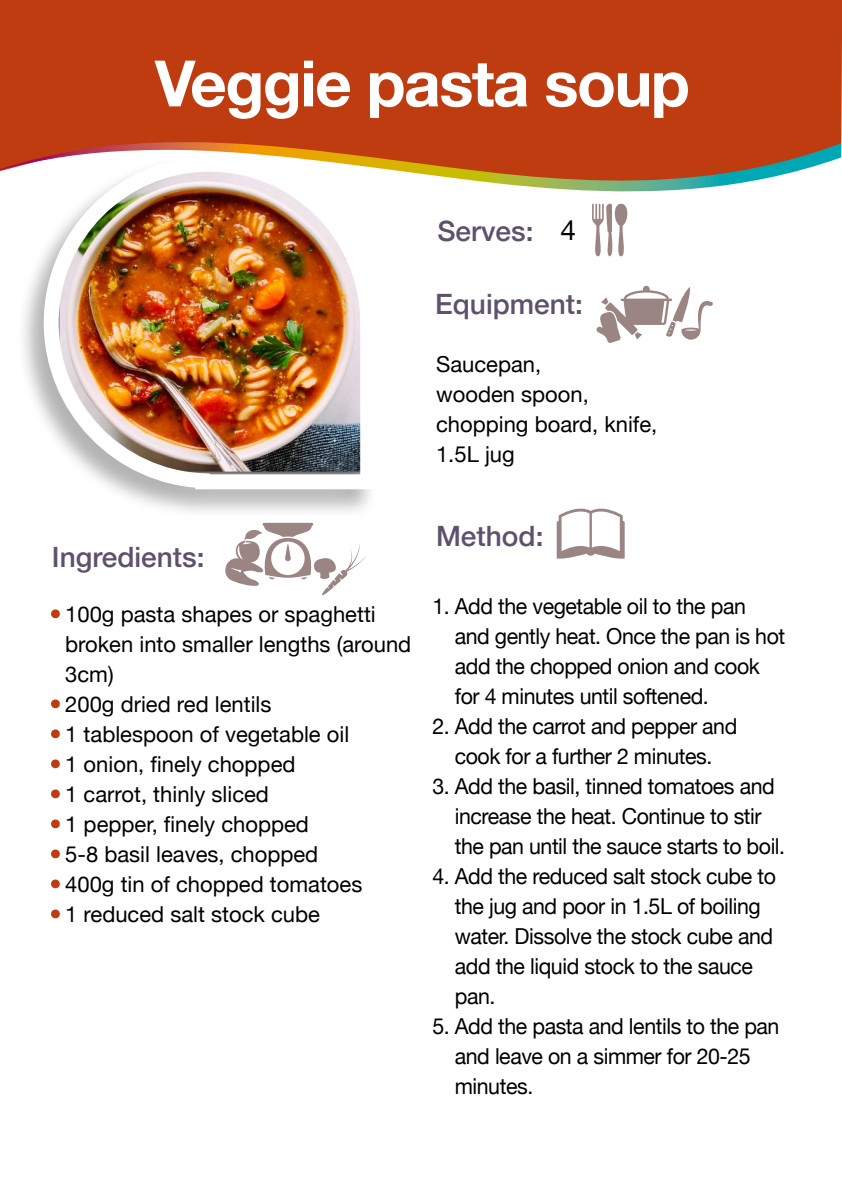
<style>
.page{position:relative;width:842px;height:1191px;background:#fff}
.page>*{position:absolute;margin:0;border:0;box-sizing:border-box;transform-origin:0 0}
.t1{font:700 64px "Helvetica Neue";letter-spacing:-.025em;color:#fff}
.t2{font:500 28px "Helvetica Neue";color:#5e516d}
.t3{font:22px/30px "Helvetica Neue";letter-spacing:-.02em;color:#000}
.t4{font:22px/30px "Helvetica Neue";color:#000}
.s1{font-weight:400;color:#000}
.s2{color:#be3c0f}
</style>
<div class="page">
<div style="left:0;top:0;width:842px;height:158px;background:#be3c0f"></div>
<svg style="left:0;top:142px;width:841px;height:50px"></svg>
<div style="left:16px;top:156px;width:362px;height:362px;background:#000;opacity:.3"></div>
<img style="left:36px;top:149px;width:347px;height:348px">
<svg style="left:225px;top:523px;width:141px;height:72px"></svg>
<svg style="left:557px;top:508px;width:68px;height:51px"></svg>
<svg style="left:592px;top:204px;width:36px;height:52px"></svg>
<svg style="left:596px;top:286px;width:117px;height:57px"></svg>
<h1 class="t1" style="left:155px;top:33px;width:536px">Veggie pasta soup</h1>
<p class="t2" style="left:437px;top:208px;width:140px">Serves: <span class="s1">4</span></p>
<p class="t2" style="left:435px;top:282px;width:149px">Equipment:</p>
<p class="t4" style="left:436px;top:350px;width:223px">Saucepan,<br>wooden spoon, chopping board, knife,<br>1.5L jug</p>
<p class="t2" style="left:52px;top:534px;width:154px">Ingredients:</p>
<p class="t4" style="left:65px;top:600px;width:347px;text-indent:-14px"><span class="s2">•</span> 100g pasta shapes or spaghetti broken into smaller lengths (around<br>3cm)</p>
<p class="t4" style="left:51px;top:690px;width:222px"><span class="s2">•</span> 200g dried red lentils</p>
<p class="t4" style="left:51px;top:720px;width:299px"><span class="s2">•</span> 1 tablespoon of vegetable oil</p>
<p class="t4" style="left:51px;top:750px;width:246px"><span class="s2">•</span> 1 onion, finely chopped</p>
<p class="t4" style="left:51px;top:780px;width:219px"><span class="s2">•</span> 1 carrot, thinly sliced</p>
<p class="t4" style="left:51px;top:810px;width:259px"><span class="s2">•</span> 1 pepper, finely chopped</p>
<p class="t4" style="left:51px;top:840px;width:268px"><span class="s2">•</span> 5-8 basil leaves, chopped</p>
<p class="t4" style="left:51px;top:870px;width:312px"><span class="s2">•</span> 400g tin of chopped tomatoes</p>
<p class="t4" style="left:51px;top:900px;width:270px"><span class="s2">•</span> 1 reduced salt stock cube</p>
<p class="t2" style="left:436px;top:513px;width:109px">Method:</p>
<p class="t3" style="left:455px;top:592px;width:332px;text-indent:-22px">1. Add the vegetable oil to the pan and gently heat. Once the pan is hot add the chopped onion and cook for 4 minutes until softened.</p>
<p class="t3" style="left:432px;top:712px;width:307px;text-align:center">2. Add the carrot and pepper and cook for a further 2 minutes.</p>
<p class="t3" style="left:455px;top:772px;width:332px;text-indent:-22px">3. Add the basil, tinned tomatoes and increase the heat. Continue to stir the pan until the sauce starts to boil.</p>
<p class="t3" style="left:455px;top:862px;width:323px;text-indent:-22px">4. Add the reduced salt stock cube to the jug and poor in 1.5L of boiling water. Dissolve the stock cube and add the liquid stock to the sauce pan.</p>
<p class="t3" style="left:455px;top:1012px;width:326px;text-indent:-22px">5. Add the pasta and lentils to the pan and leave on a simmer for 20-25 minutes.</p>
</div>
